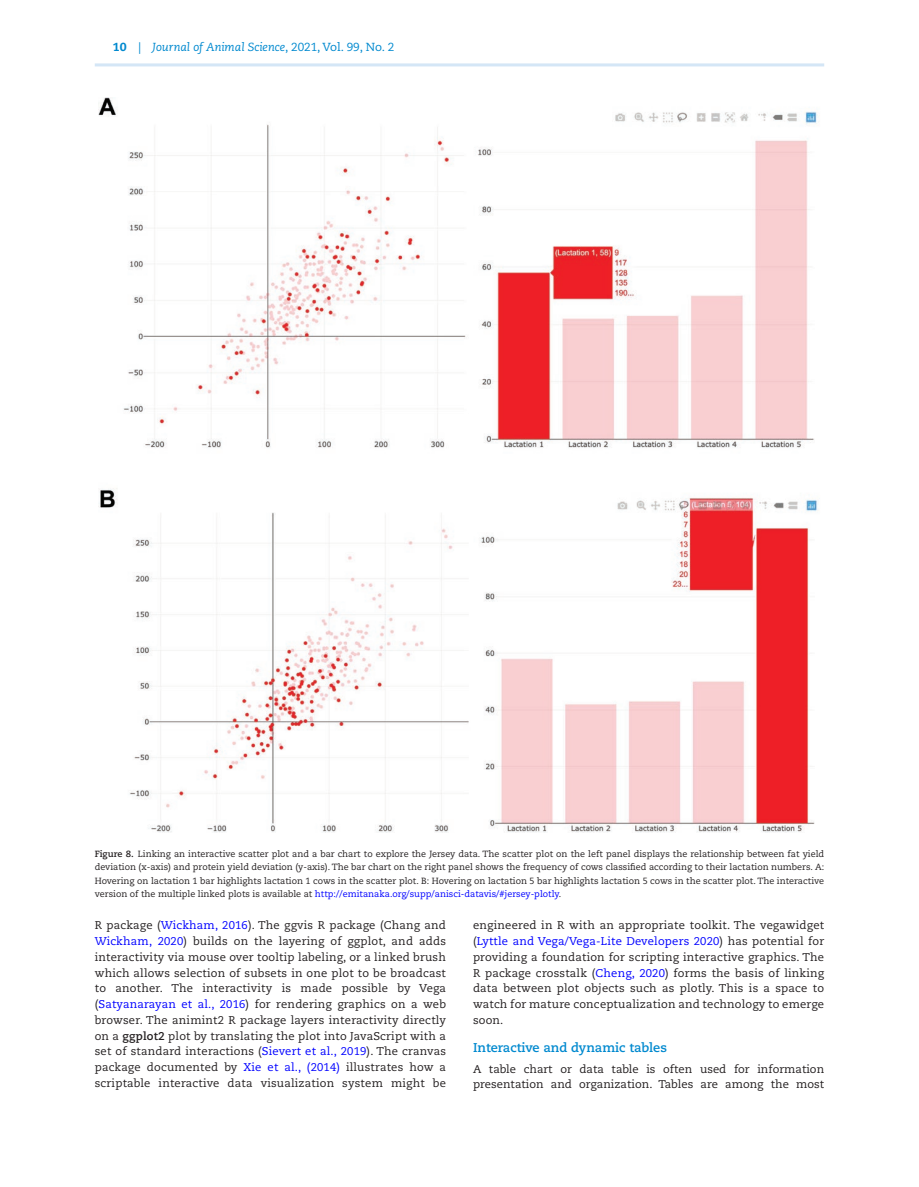
<style>
.page{position:relative;width:919px;height:1187px;background:#fff}
.page>*{position:absolute;margin:0;border:0;box-sizing:border-box;transform-origin:0 0}
.t1{font:700 12.75px "Caecilia LT Std";color:#0089cf}
.t2{font:italic 11.7px "Caecilia LT Std";color:#0089cf}
.t3{font:11.25px/15.8px "Caecilia LT Std";letter-spacing:.02em;color:#231f20;text-align:justify}
.t4{font:9px/13.5px "Caecilia LT Std";color:#231f20;text-align:justify}
.s1{font-weight:800;font-style:normal}
.s2{font-style:normal}
.s3{font-weight:700}
.s4{color:#00f}
</style>
<div class="page">
<hr style="left:95px;top:63px;width:729px;height:3px;background:#d4e6f6">
<img style="left:98px;top:98px;width:720px;height:734px">
<p class="t2" style="left:113px;top:41px;width:283px"><span class="s1">10</span> <span class="s2">|</span> Journal of Animal Science<span class="s2">, 2021, Vol. 99, No. 2</span></p>
<p class="t4" style="left:95px;top:846px;width:731px"><span class="s3">Figure 8.</span> Linking an interactive scatter plot and a bar chart to explore the Jersey data. The scatter plot on the left panel displays the relationship between fat yield deviation (x-axis) and protein yield deviation (y-axis). The bar chart on the right panel shows the frequency of cows classified according to their lactation numbers. A:<br>Hovering on lactation 1 bar highlights lactation 1 cows in the scatter plot. B: Hovering on lactation 5 bar highlights lactation 5 cows in the scatter plot. The interactive version of the multiple linked plots is available at <span class="s4">http://emitanaka.org/supp/anisci-datavis/#jersey-plotly</span>.</p>
<p class="t3" style="left:95px;top:917px;width:353px">R package (<span class="s4">Wickham, 2016</span>). The ggvis R package (Chang and <span class="s4">Wickham, 2020</span>) builds on the layering of ggplot, and adds interactivity via mouse over tooltip labeling, or a linked brush which allows selection of subsets in one plot to be broadcast to another. The interactivity is made possible by Vega (<span class="s4">Satyanarayan et al., 2016</span>) for rendering graphics on a web browser. The animint2 R package layers interactivity directly on a <span class="s3">ggplot2</span> plot by translating the plot into JavaScript with a set of standard interactions (<span class="s4">Sievert et al., 2019</span>). The cranvas package documented by <span class="s4">Xie et al., (2014)</span> illustrates how a scriptable interactive data visualization system might be</p>
<p class="t3" style="left:473px;top:917px;width:353px">engineered in R with an appropriate toolkit. The vegawidget (<span class="s4">Lyttle and Vega/Vega-Lite Developers 2020</span>) has potential for providing a foundation for scripting interactive graphics. The R package crosstalk (<span class="s4">Cheng, 2020</span>) forms the basis of linking data between plot objects such as plotly. This is a space to watch for mature conceptualization and technology to emerge soon.</p>
<p class="t1" style="left:473px;top:1040px;width:195px">Interactive and dynamic tables</p>
<p class="t3" style="left:473px;top:1060px;width:353px">A table chart or data table is often used for information presentation and organization. Tables are among the most</p>
</div>
